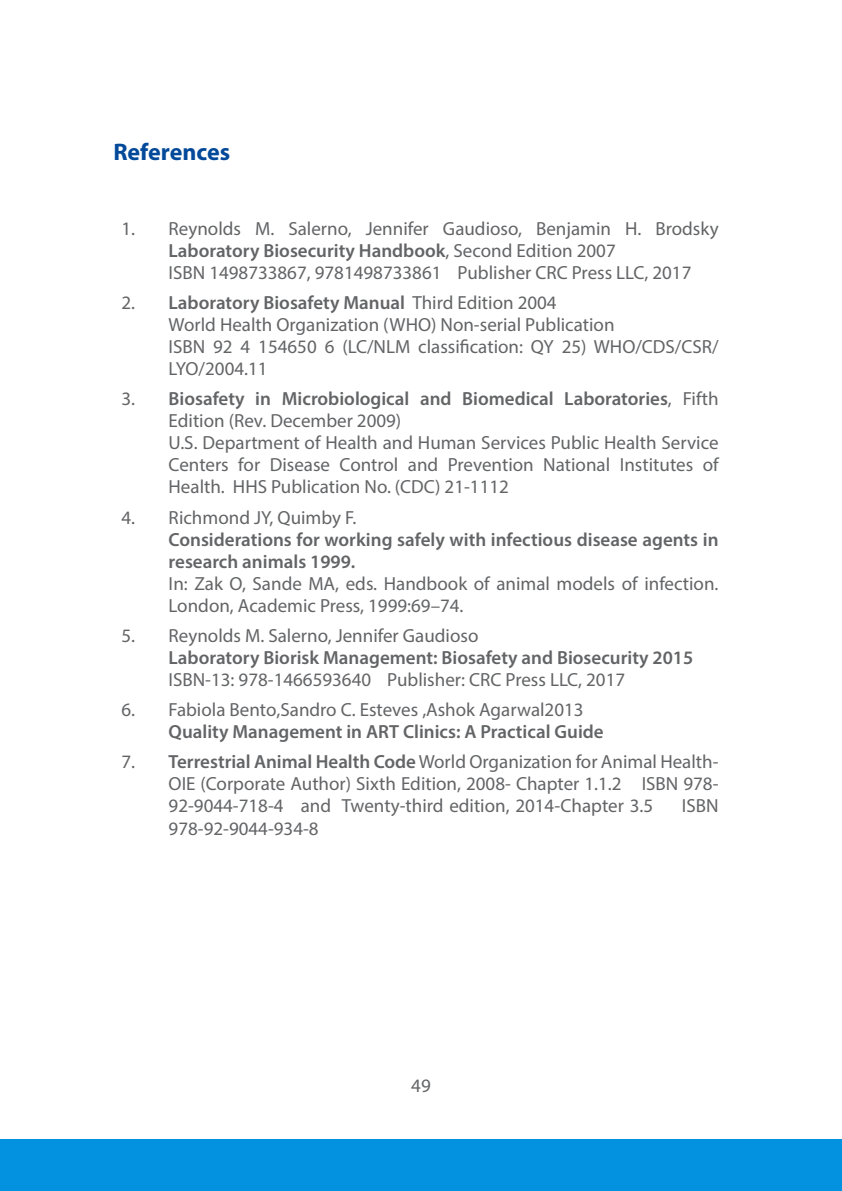
<style>
.page{position:relative;width:842px;height:1191px;background:#fff}
.page>*{position:absolute;margin:0;border:0;box-sizing:border-box;transform-origin:0 0}
.t1{font:700 24px "Myriad Pro";color:#03499a}
.t2{font:19px/22px "Myriad Pro";color:#636466}
.t3{font:600 19px/22px "Myriad Pro";color:#636466}
.s1{font-weight:600}
</style>
<div class="page">
<div style="left:0;top:1139px;width:842px;height:52px;background:#0392df"></div>
<p class="t1" style="left:113px;top:136px;width:118px">References</p>
<p class="t2" style="left:169px;top:217px;width:551px;text-indent:-47px">1. Reynolds M. Salerno, Jennifer Gaudioso, Benjamin H. Brodsky<br><span class="s1">Laboratory Biosecurity Handbook</span>, Second Edition 2007<br>ISBN 1498733867, 9781498733861 Publisher CRC Press LLC, 2017</p>
<p class="t2" style="left:169px;top:291px;width:551px;text-indent:-47px">2. <span class="s1">Laboratory Biosafety Manual</span> Third Edition 2004<br>World Health Organization (WHO) Non-serial Publication<br>ISBN 92 4 154650 6 (LC/NLM classification: QY 25) WHO/CDS/CSR/ LYO/2004.11</p>
<p class="t2" style="left:169px;top:387px;width:551px;text-indent:-47px">3. <span class="s1">Biosafety in Microbiological and Biomedical Laboratories</span>, Fifth Edition (Rev. December 2009)<br>U.S. Department of Health and Human Services Public Health Service Centers for Disease Control and Prevention National Institutes of Health. HHS Publication No. (CDC) 21-1112</p>
<p class="t2" style="left:121px;top:506px;width:237px">4. Richmond JY, Quimby F.</p>
<p class="t3" style="left:169px;top:528px;width:551px">Considerations for working safely with infectious disease agents in research animals 1999.</p>
<p class="t2" style="left:169px;top:572px;width:551px">In: Zak O, Sande MA, eds. Handbook of animal models of infection.<br>London, Academic Press, 1999:69–74.</p>
<p class="t2" style="left:121px;top:624px;width:359px">5. Reynolds M. Salerno, Jennifer Gaudioso</p>
<p class="t3" style="left:169px;top:646px;width:526px">Laboratory Biorisk Management: Biosafety and Biosecurity 2015</p>
<p class="t2" style="left:169px;top:668px;width:458px">ISBN-13: 978-1466593640 Publisher: CRC Press LLC, 2017</p>
<p class="t2" style="left:121px;top:698px;width:464px">6. Fabiola Bento,Sandro C. Esteves ,Ashok Agarwal2013</p>
<p class="t3" style="left:169px;top:720px;width:437px">Quality Management in ART Clinics: A Practical Guide</p>
<p class="t2" style="left:169px;top:751px;width:551px;text-align:justify;text-indent:-47px">7. <span class="s1">Terrestrial Animal Health Code</span> World Organization for Animal Health-OIE (Corporate Author) Sixth Edition, 2008- Chapter 1.1.2 ISBN 978- 92-9044-718-4 and Twenty-third edition, 2014-Chapter 3.5</p>
<p class="t2" style="left:682px;top:795px;width:38px">ISBN</p>
<p class="t2" style="left:169px;top:817px;width:152px">978-92-9044-934-8</p>
<p class="t2" style="left:411px;top:1074px;width:21px">49</p>
</div>
